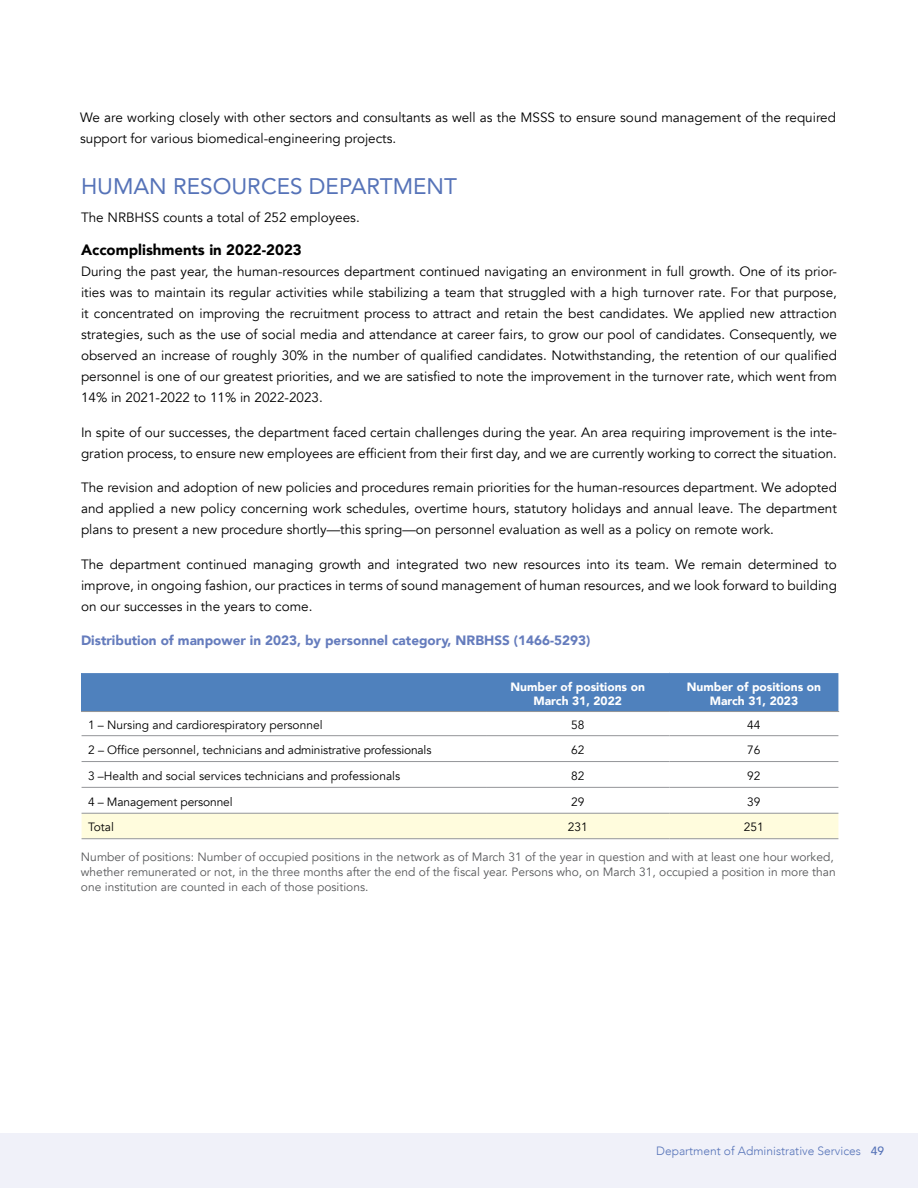
<style>
.page{position:relative;width:918px;height:1188px;background:#fff}
.page>*{position:absolute;margin:0;border:0;box-sizing:border-box;transform-origin:0 0}
.t1{font:22.5px "Avenir";color:#5673b8}
.t2{font:900 15px "Avenir";color:#000}
.t3{font:13.5px/21px "Avenir";color:#000;text-align:justify}
.t4{font:900 13.5px "Avenir";color:#657cbd}
.t5{font:12px/15px "Avenir";color:#58595b}
.t6{font:12px "Avenir";color:#000}
.t7{font:900 12px/13.5px "Avenir";color:#fff;text-align:center}
.t8{font:300 12px "Avenir";color:#5673b8}
.s1{font-weight:500}
</style>
<div class="page">
<div style="left:0;top:1133px;width:918px;height:55px;background:#f0f1f9"></div>
<div style="left:82px;top:673px;width:756px;height:38px;background:#4f81bd"></div>
<div style="left:82px;top:814px;width:756px;height:24px;background:#fffcdd"></div>
<hr style="left:82px;top:735px;width:404px;height:1px;background:#939598">
<hr style="left:486px;top:735px;width:183px;height:1px;background:#939598">
<hr style="left:669px;top:735px;width:169px;height:1px;background:#939598">
<hr style="left:82px;top:761px;width:404px;height:1px;background:#939598">
<hr style="left:486px;top:761px;width:183px;height:1px;background:#939598">
<hr style="left:669px;top:761px;width:169px;height:1px;background:#939598">
<hr style="left:82px;top:787px;width:404px;height:1px;background:#939598">
<hr style="left:486px;top:787px;width:183px;height:1px;background:#939598">
<hr style="left:669px;top:787px;width:169px;height:1px;background:#939598">
<hr style="left:82px;top:813px;width:404px;height:1px;background:#939598">
<hr style="left:486px;top:813px;width:183px;height:1px;background:#939598">
<hr style="left:669px;top:813px;width:169px;height:1px;background:#939598">
<hr style="left:82px;top:838px;width:404px;height:1px;background:#939598">
<hr style="left:486px;top:838px;width:183px;height:1px;background:#939598">
<hr style="left:669px;top:838px;width:169px;height:1px;background:#939598">
<hr style="left:81px;top:673px;width:1px;height:38px;background:#4f81bd">
<hr style="left:81px;top:711px;width:405px;height:1px;background:#939598">
<hr style="left:486px;top:711px;width:183px;height:1px;background:#939598">
<hr style="left:669px;top:711px;width:170px;height:1px;background:#939598">
<p class="t3" style="left:80px;top:107px;width:757px">We are working closely with other sectors and consultants as well as the MSSS to ensure sound management of the required support for various biomedical-engineering projects.</p>
<h1 class="t1" style="left:81px;top:168px;width:377px">HUMAN RESOURCES DEPARTMENT</h1>
<p class="t3" style="left:81px;top:207px;width:280px">The NRBHSS counts a total of 252 employees.</p>
<p class="t2" style="left:81px;top:237px;width:222px">Accomplishments in 2022-2023</p>
<p class="t3" style="left:81px;top:261px;width:758px">During the past year, the human-resources department continued navigating an environment in full growth. One of its prior&shy;ities was to maintain its regular activities while stabilizing a team that struggled with a high turnover rate. For that purpose, it concentrated on improving the recruitment process to attract and retain the best candidates. We applied new attraction strategies, such as the use of social media and attendance at career fairs, to grow our pool of candidates. Consequently, we observed an increase of roughly 30% in the number of qualified candidates. Notwithstanding, the retention of our qualified personnel is one of our greatest priorities, and we are satisfied to note the improvement in the turnover rate, which went from 14% in 2021-2022 to 11% in 2022-2023.</p>
<p class="t3" style="left:81px;top:422px;width:758px">In spite of our successes, the department faced certain challenges during the year. An area requiring improvement is the inte&shy;gration process, to ensure new employees are efficient from their first day, and we are currently working to correct the situation.</p>
<p class="t3" style="left:81px;top:477px;width:758px">The revision and adoption of new policies and procedures remain priorities for the human-resources department. We adopted and applied a new policy concerning work schedules, overtime hours, statutory holidays and annual leave. The department plans to present a new procedure shortly—this spring—on personnel evaluation as well as a policy on remote work.</p>
<p class="t3" style="left:81px;top:554px;width:758px">The department continued managing growth and integrated two new resources into its team. We remain determined to improve, in ongoing fashion, our practices in terms of sound management of human resources, and we look forward to building on our successes in the years to come.</p>
<p class="t4" style="left:81px;top:629px;width:511px">Distribution of manpower in 2023, by personnel category, NRBHSS (1466-5293)</p>
<p class="t7" style="left:511px;top:680px;width:136px">Number of positions on<br>March 31, 2022</p>
<p class="t7" style="left:687px;top:680px;width:136px">Number of positions on<br>March 31, 2023</p>
<p class="t6" style="left:88px;top:718px;width:236px">1 – Nursing and cardiorespiratory personnel</p>
<p class="t6" style="left:571px;top:718px;width:15px">58</p>
<p class="t6" style="left:747px;top:718px;width:15px">44</p>
<p class="t6" style="left:88px;top:743px;width:345px">2 – Office personnel, technicians and administrative professionals</p>
<p class="t6" style="left:571px;top:743px;width:15px">62</p>
<p class="t6" style="left:747px;top:743px;width:15px">76</p>
<p class="t6" style="left:88px;top:769px;width:313px">3 –Health and social services technicians and professionals</p>
<p class="t6" style="left:571px;top:769px;width:15px">82</p>
<p class="t6" style="left:747px;top:769px;width:15px">92</p>
<p class="t6" style="left:88px;top:794px;width:146px">4 – Management personnel</p>
<p class="t6" style="left:571px;top:794px;width:15px">29</p>
<p class="t6" style="left:747px;top:794px;width:15px">39</p>
<p class="t6" style="left:88px;top:820px;width:27px">Total</p>
<p class="t6" style="left:568px;top:820px;width:22px">231</p>
<p class="t6" style="left:744px;top:820px;width:22px">251</p>
<p class="t5" style="left:81px;top:850px;width:756px">Number of positions: Number of occupied positions in the network as of March 31 of the year in question and with at least one hour worked, whether remunerated or not, in the three months after the end of the fiscal year. Persons who, on March 31, occupied a position in more than one institution are counted in each of those positions.</p>
<p class="t8" style="left:656px;top:1143px;width:230px">Department of Administrative Services <span class="s1">49</span></p>
</div>
